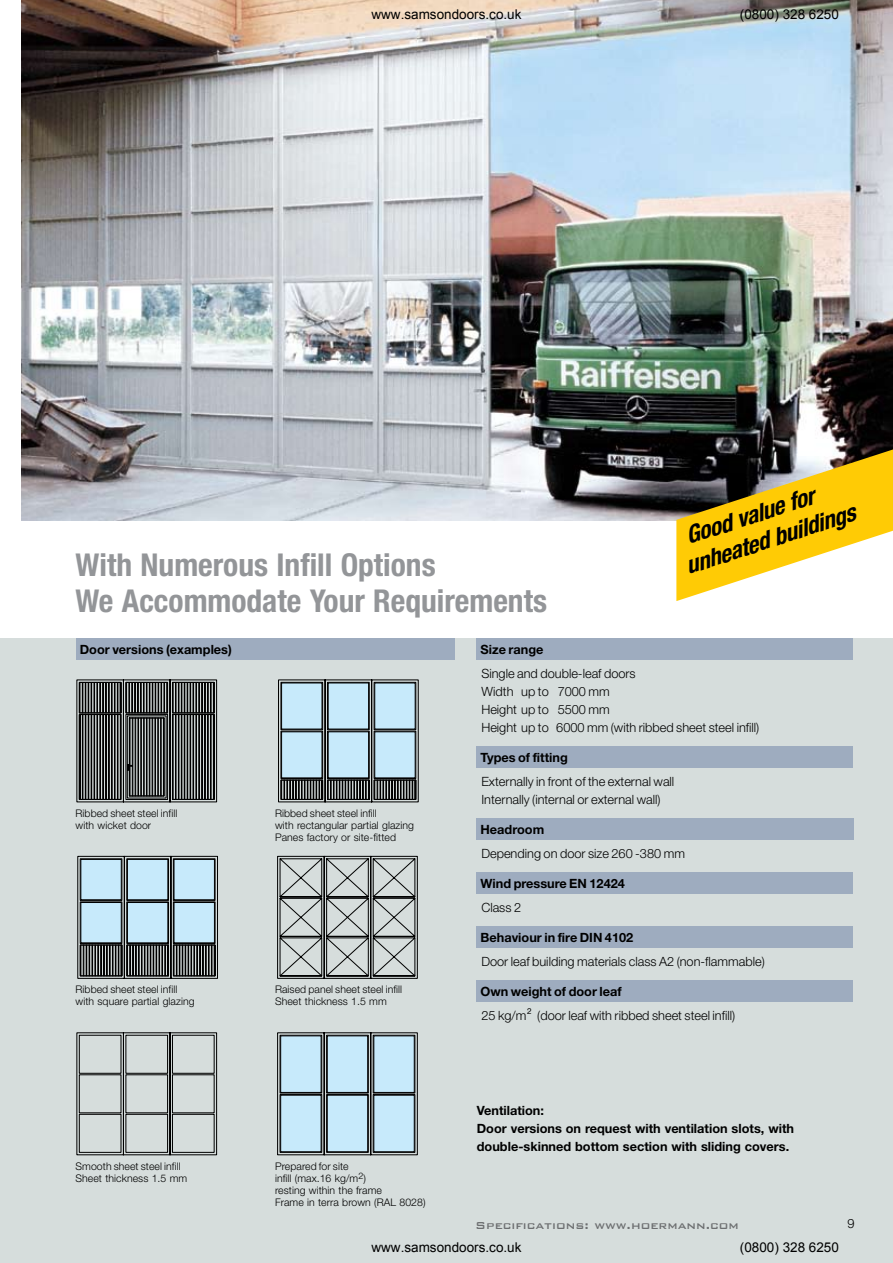
<style>
.page{position:relative;width:893px;height:1263px;background:#fff}
.page>*{position:absolute;margin:0;border:0;box-sizing:border-box;transform-origin:0 0}
.t1{font:700 condensed 31.5px/36px "Helvetica Neue";color:#939598}
.t2{font:italic 700 condensed 24px/28.5px "Helvetica Neue";color:#000}
.t3{font:13.5px "Arial";color:#000}
.t4{font:500 13.5px "Bank Gothic";color:#6d6f71}
.t5{font:300 12.75px/18px "Helvetica Neue";color:#000}
.t6{font:700 12.75px/18px "Helvetica Neue";color:#000}
.t7{font:300 10.5px/12px "Helvetica Neue";letter-spacing:.005em;color:#000}
.s1{font-weight:700}
</style>
<div class="page">
<div style="left:0;top:638px;width:893px;height:625px;background:#d6dddc"></div>
<svg style="left:77px;top:680px;width:341px;height:475px"></svg>
<svg style="left:77px;top:856px;width:141px;height:123px"></svg>
<div style="left:174px;top:902px;width:41px;height:41px;background:#c7eafb;border:1px solid #000"></div>
<div style="left:81px;top:902px;width:40px;height:41px;background:#c7eafb"></div>
<div style="left:127px;top:902px;width:41px;height:41px;background:#c7eafb;border:1px solid #000"></div>
<div style="left:174px;top:859px;width:41px;height:41px;background:#c7eafb;border:1px solid #000"></div>
<div style="left:81px;top:859px;width:40px;height:41px;background:#c7eafb"></div>
<div style="left:127px;top:859px;width:41px;height:41px;background:#c7eafb"></div>
<div style="left:127px;top:859px;width:41px;height:41px;border:1px solid #000"></div>
<svg style="left:277px;top:1032px;width:141px;height:123px"></svg>
<div style="left:374px;top:1095px;width:40px;height:57px;background:#c7eafb"></div>
<div style="left:280px;top:1095px;width:41px;height:57px;background:#c7eafb;border:1px solid #000"></div>
<div style="left:327px;top:1095px;width:41px;height:57px;background:#c7eafb;border:1px solid #000"></div>
<div style="left:374px;top:1036px;width:40px;height:57px;background:#c7eafb"></div>
<div style="left:280px;top:1036px;width:41px;height:57px;background:#c7eafb;border:1px solid #000"></div>
<div style="left:327px;top:1036px;width:41px;height:57px;background:#c7eafb;border:1px solid #000"></div>
<svg style="left:278px;top:680px;width:141px;height:122px"></svg>
<div style="left:374px;top:731px;width:41px;height:47px;background:#c7eafb;border:1px solid #000"></div>
<div style="left:281px;top:731px;width:41px;height:47px;background:#c7eafb;border:1px solid #000"></div>
<div style="left:328px;top:731px;width:41px;height:47px;background:#c7eafb;border:1px solid #000"></div>
<div style="left:374px;top:683px;width:41px;height:46px;background:#c7eafb"></div>
<div style="left:281px;top:683px;width:41px;height:46px;background:#c7eafb"></div>
<div style="left:328px;top:683px;width:41px;height:46px;background:#c7eafb"></div>
<div style="left:77px;top:638px;width:378px;height:22px;background:#9eacbf"></div>
<img style="left:21px;top:0;width:872px;height:520px">
<svg style="left:676px;top:449px;width:217px;height:152px"></svg>
<div style="left:476px;top:638px;width:377px;height:22px;background:#9eacbf"></div>
<div style="left:476px;top:746px;width:377px;height:22px;background:#9eacbf"></div>
<div style="left:476px;top:818px;width:377px;height:22px;background:#9eacbf"></div>
<div style="left:476px;top:872px;width:377px;height:22px;background:#9eacbf"></div>
<div style="left:476px;top:926px;width:377px;height:22px;background:#9eacbf"></div>
<div style="left:476px;top:980px;width:377px;height:22px;background:#9eacbf"></div>
<p class="t3" style="left:371px;top:5px;width:152px">www.samsondoors.co.uk</p>
<p class="t3" style="left:740px;top:5px;width:101px">(0800) 328 6250</p>
<h1 class="t1" style="left:76px;top:546px;width:473px">With Numerous Infill Options<br>We Accommodate Your Requirements</h1>
<h2 class="t2" style="left:673px;top:525px;width:179px;text-indent:9px;rotate:-18deg">Good value for unheated buildings</h2>
<p class="t6" style="left:80px;top:640px;width:154px">Door versions (examples)</p>
<p class="t7" style="left:76px;top:807px;width:103px">Ribbed sheet steel infill with wicket door</p>
<p class="t7" style="left:275px;top:807px;width:140px">Ribbed sheet steel infill<br>with rectangular partial glazing<br>Panes factory or site-fitted</p>
<p class="t7" style="left:76px;top:983px;width:120px">Ribbed sheet steel infill with square partial glazing</p>
<p class="t7" style="left:275px;top:983px;width:129px">Raised panel sheet steel infill<br>Sheet thickness 1.5 mm</p>
<p class="t6" style="left:480px;top:640px;width:64px">Size range</p>
<p class="t5" style="left:481px;top:664px;width:279px">Single and double-leaf doors<br>Width up to 7000 mm<br>Height up to 5500 mm<br>Height up to 6000 mm (with ribbed sheet steel infill)</p>
<p class="t6" style="left:480px;top:748px;width:89px">Types of fitting</p>
<p class="t5" style="left:481px;top:772px;width:194px">Externally in front of the external wall<br>Internally (internal or external wall)</p>
<p class="t6" style="left:480px;top:820px;width:65px">Headroom</p>
<p class="t5" style="left:481px;top:844px;width:205px">Depending on door size 260 -380 mm</p>
<p class="t6" style="left:480px;top:874px;width:146px">Wind pressure EN 12424</p>
<p class="t5" style="left:481px;top:898px;width:41px">Class 2</p>
<p class="t6" style="left:480px;top:928px;width:154px">Behaviour in fire DIN 4102</p>
<p class="t5" style="left:481px;top:952px;width:285px">Door leaf building materials class A2 (non-flammable)</p>
<p class="t5" style="left:480px;top:979px;width:256px;line-height:24.2px"><span class="s1">Own weight of door leaf<br></span>25 kg/m<sup>2</sup> (door leaf with ribbed sheet steel infill)</p>
<p class="t7" style="left:76px;top:1160px;width:113px">Smooth sheet steel infill<br>Sheet thickness 1.5 mm</p>
<p class="t7" style="left:275px;top:1160px;width:152px">Prepared for site<br>infill (max.16 kg/m<sup>2</sup>)<br>resting within the frame<br>Frame in terra brown (RAL 8028)</p>
<p class="t6" style="left:477px;top:1101px;width:319px">Ventilation:<br>Door versions on request with ventilation slots, with double-skinned bottom section with sliding covers.</p>
<p class="t4" style="left:475px;top:1215px;width:265px">Specifications: www.hoermann.com</p>
<p class="t3" style="left:371px;top:1238px;width:152px">www.samsondoors.co.uk</p>
<p class="t3" style="left:740px;top:1238px;width:101px">(0800) 328 6250</p>
<p class="t5" style="left:848px;top:1214px;width:9px">9</p>
</div>
